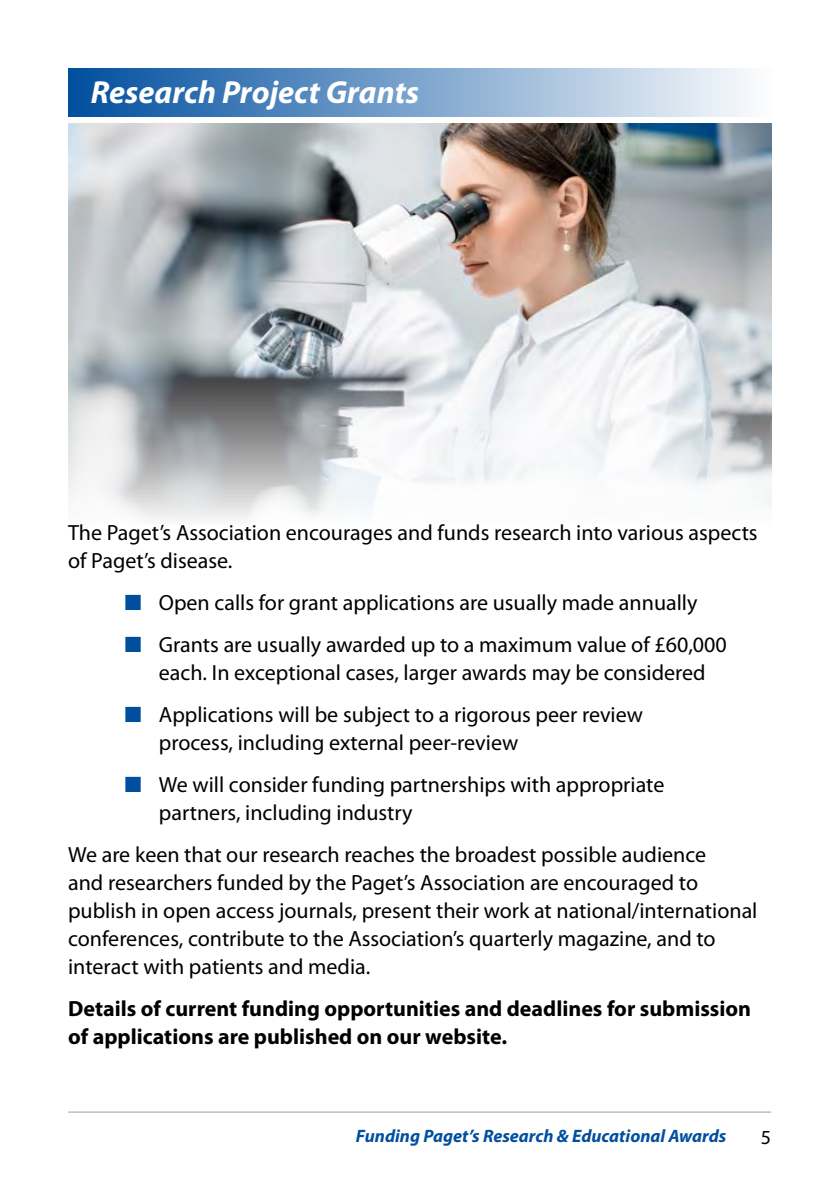
<style>
.page{position:relative;width:840px;height:1191px;background:#fff}
.page>*{position:absolute;margin:0;border:0;box-sizing:border-box;transform-origin:0 0}
.t1{font:italic 700 32px "Myriad Pro";color:#fff}
.t2{font:22px/28px "Myriad Pro";color:#000}
.t3{font:700 22px/28px "Myriad Pro";color:#000}
.t4{font:20px "Myriad Pro";color:#000}
.t5{font:italic 700 18px "Myriad Pro";color:#004f9f}
.s1{color:#004f9f}
</style>
<div class="page">
<img style="left:68px;top:123px;width:702px;height:396px">
<div style="left:68px;top:68px;width:703px;height:48px;background:linear-gradient(to right,#004e9e,#fdfdfe)"></div>
<hr style="left:68px;top:1111px;width:702px;height:1px;background:#9d9d9c">
<h1 class="t1" style="left:91px;top:72px;width:330px">Research Project Grants</h1>
<p class="t2" style="left:68px;top:518px;width:690px">The Paget’s Association encourages and funds research into various aspects of Paget’s disease.</p>
<p class="t2" style="left:125px;top:588px;width:574px"><span class="s1">■</span> Open calls for grant applications are usually made annually</p>
<p class="t2" style="left:125px;top:630px;width:603px;text-align:center"><span class="s1">■</span> Grants are usually awarded up to a maximum value of £60,000 each. In exceptional cases, larger awards may be considered</p>
<p class="t2" style="left:159px;top:700px;width:485px;text-indent:-34px"><span class="s1">■</span> Applications will be subject to a rigorous peer review process, including external peer-review</p>
<p class="t2" style="left:159px;top:770px;width:506px;text-indent:-34px"><span class="s1">■</span> We will consider funding partnerships with appropriate partners, including industry</p>
<p class="t2" style="left:68px;top:840px;width:690px">We are keen that our research reaches the broadest possible audience<br>and researchers funded by the Paget’s Association are encouraged to publish in open access journals, present their work at national/international conferences, contribute to the Association’s quarterly magazine, and to interact with patients and media.</p>
<p class="t3" style="left:68px;top:993px;width:684px">Details of current funding opportunities and deadlines for submission of applications are published on our website.</p>
<p class="t5" style="left:356px;top:1124px;width:372px">Funding Paget’s Research &amp; Educational Awards</p>
<p class="t4" style="left:760px;top:1126px;width:12px">5</p>
</div>
